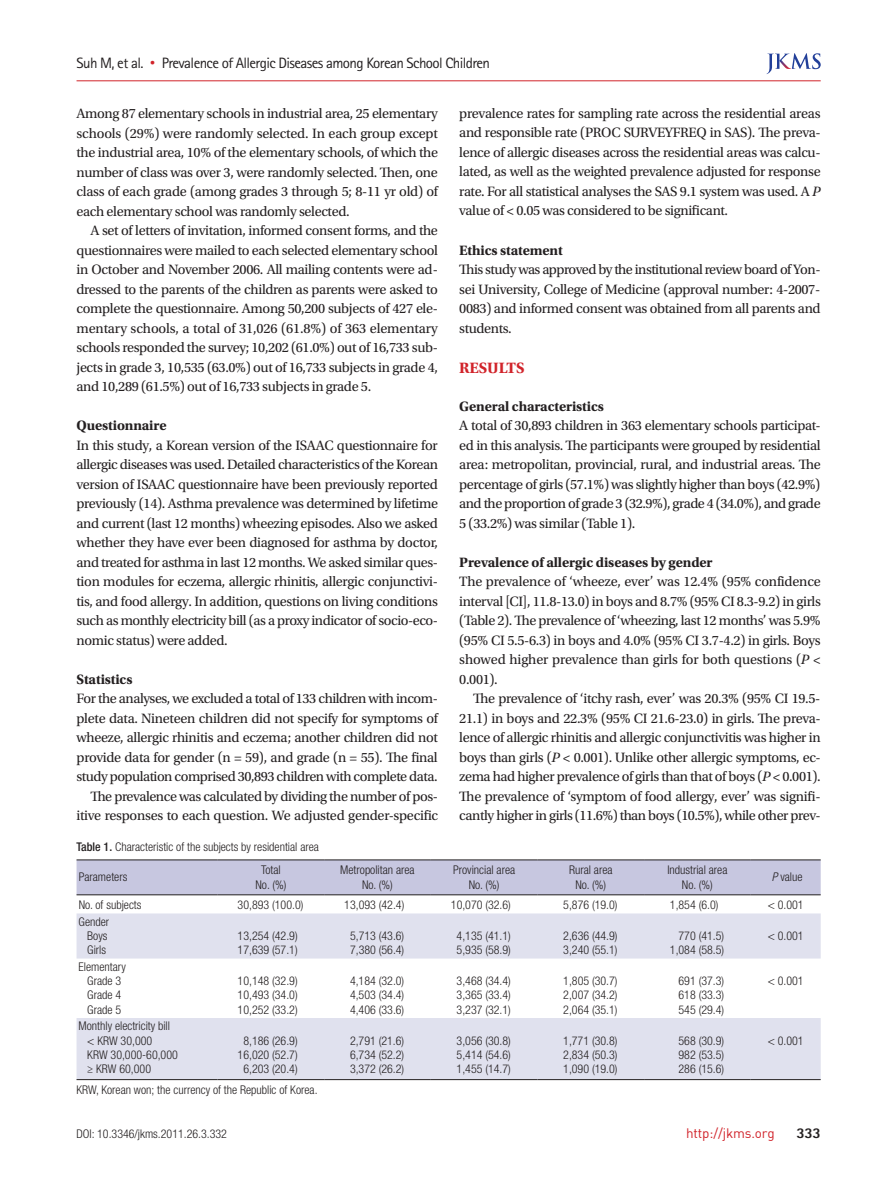
<style>
.page{position:relative;width:893px;height:1191px;background:#fff}
.page>*{position:absolute;margin:0;border:0;box-sizing:border-box;transform-origin:0 0}
.t1{font:700 15.75px "Utopia Std";letter-spacing:-.01em;color:#d1232a}
.t2{font:15px "Rotis Sans Serif Std";letter-spacing:-.04em;color:#231f20}
.t3{font:800 15px "Rotis Sans Serif Std";color:#231f20}
.t4{font:14.25px/19.5px "Utopia Std";letter-spacing:-.025em;color:#231f20;text-align:justify}
.t5{font:700 14.25px "Utopia Std";letter-spacing:-.01em;color:#231f20}
.t6{font:13.5px "Dinreg";letter-spacing:-.01em;color:#d1232a}
.t7{font:300 condensed 12px/14.4px "Helvetica Neue LT Std";color:#231f20;text-align:justify}
.s1{font-family:"Dotum";color:#d1232a}
.s2{font-style:italic}
.s3{font-weight:500}
</style>
<div class="page">
<hr style="left:77px;top:80px;width:744px;height:1px;background:#d1232a">
<svg style="left:766px;top:53px;width:55px;height:21px"></svg>
<div style="left:77px;top:860px;width:744px;height:34px;background:#c7c7e0"></div>
<svg style="left:77px;top:913px;width:744px;height:166px;fill:#e0e1ee"></svg>
<hr style="left:77px;top:859px;width:141px;height:1px;background:#231f20">
<hr style="left:218px;top:859px;width:106px;height:1px;background:#231f20">
<hr style="left:324px;top:859px;width:107px;height:1px;background:#231f20">
<hr style="left:431px;top:859px;width:106px;height:1px;background:#231f20">
<hr style="left:537px;top:859px;width:107px;height:1px;background:#231f20">
<hr style="left:644px;top:859px;width:107px;height:1px;background:#231f20">
<hr style="left:751px;top:859px;width:70px;height:1px;background:#231f20">
<hr style="left:77px;top:894px;width:141px;height:1px;background:#231f20">
<hr style="left:218px;top:894px;width:106px;height:1px;background:#231f20">
<hr style="left:324px;top:894px;width:107px;height:1px;background:#231f20">
<hr style="left:431px;top:894px;width:106px;height:1px;background:#231f20">
<hr style="left:537px;top:894px;width:107px;height:1px;background:#231f20">
<hr style="left:644px;top:894px;width:107px;height:1px;background:#231f20">
<hr style="left:751px;top:894px;width:70px;height:1px;background:#231f20">
<hr style="left:77px;top:1079px;width:141px;height:1px;background:#231f20">
<hr style="left:218px;top:1079px;width:106px;height:1px;background:#231f20">
<hr style="left:324px;top:1079px;width:107px;height:1px;background:#231f20">
<hr style="left:431px;top:1079px;width:106px;height:1px;background:#231f20">
<hr style="left:537px;top:1079px;width:107px;height:1px;background:#231f20">
<hr style="left:644px;top:1079px;width:107px;height:1px;background:#231f20">
<hr style="left:751px;top:1079px;width:70px;height:1px;background:#231f20">
<p class="t2" style="left:77px;top:54px;width:415px">Suh M, et al. <span class="s1">•</span> Prevalence of Allergic Diseases among Korean School Children</p>
<p class="t4" style="left:77px;top:104px;width:363px">Among 87 elementary schools in industrial area, 25 elementary schools (29%) were randomly selected. In each group except the industrial area, 10% of the elementary schools, of which the number of class was over 3, were randomly selected. Then, one class of each grade (among grades 3 through 5; 8-11 yr old) of each elementary school was randomly selected.</p>
<p class="t4" style="left:77px;top:221px;width:363px;text-indent:14px">A set of letters of invitation, informed consent forms, and the questionnaires were mailed to each selected elementary school in October and November 2006. All mailing contents were ad&shy;dressed to the parents of the children as parents were asked to complete the questionnaire. Among 50,200 subjects of 427 ele&shy;mentary schools, a total of 31,026 (61.8%) of 363 elementary schools responded the survey; 10,202 (61.0%) out of 16,733 sub&shy;jects in grade 3, 10,535 (63.0%) out of 16,733 subjects in grade 4, and 10,289 (61.5%) out of 16,733 subjects in grade 5.</p>
<p class="t5" style="left:77px;top:417px;width:92px">Questionnaire</p>
<p class="t4" style="left:77px;top:435px;width:363px">In this study, a Korean version of the ISAAC questionnaire for allergic diseases was used. Detailed characteristics of the Korean version of ISAAC questionnaire have been previously reported previously (14). Asthma prevalence was determined by lifetime and current (last 12 months) wheezing episodes. Also we asked whether they have ever been diagnosed for asthma by doctor, and treated for asthma in last 12 months. We asked similar ques&shy;tion modules for eczema, allergic rhinitis, allergic conjunctivi&shy;tis, and food allergy. In addition, questions on living conditions such as monthly electricity bill (as a proxy indicator of socio-eco&shy;nomic status) were added.</p>
<p class="t5" style="left:77px;top:671px;width:57px">Statistics</p>
<p class="t4" style="left:77px;top:689px;width:363px;text-align:right">For the analyses, we excluded a total of 133 children with incom&shy;plete data. Nineteen children did not specify for symptoms of wheeze, allergic rhinitis and eczema; another children did not provide data for gender (n = 59), and grade (n = 55). The final study population comprised 30,893 children with complete data.<br>The prevalence was calculated by dividing the number of pos&shy;itive responses to each question. We adjusted gender-specific</p>
<p class="t4" style="left:459px;top:104px;width:363px">prevalence rates for sampling rate across the residential areas and responsible rate (PROC SURVEYFREQ in SAS). The preva&shy;lence of allergic diseases across the residential areas was calcu&shy;lated, as well as the weighted prevalence adjusted for response rate. For all statistical analyses the SAS 9.1 system was used. A <span class="s2">P </span>value of &lt; 0.05 was considered to be significant.</p>
<p class="t5" style="left:459px;top:242px;width:105px">Ethics statement</p>
<p class="t4" style="left:459px;top:260px;width:363px">This study was approved by the institutional review board of Yon&shy;sei University, College of Medicine (approval number: 4-2007- 0083) and informed consent was obtained from all parents and students.</p>
<p class="t1" style="left:459px;top:358px;width:67px">RESULTS</p>
<p class="t5" style="left:459px;top:398px;width:146px">General characteristics</p>
<p class="t4" style="left:459px;top:416px;width:363px">A total of 30,893 children in 363 elementary schools participat&shy;ed in this analysis. The participants were grouped by residential area: metropolitan, provincial, rural, and industrial areas. The percentage of girls (57.1%) was slightly higher than boys (42.9%) and the proportion of grade 3 (32.9%), grade 4 (34.0%), and grade 5 (33.2%) was similar (Table 1).</p>
<p class="t5" style="left:459px;top:554px;width:255px">Prevalence of allergic diseases by gender</p>
<p class="t4" style="left:459px;top:572px;width:363px">The prevalence of ‘wheeze, ever’ was 12.4% (95% confidence interval [CI], 11.8-13.0) in boys and 8.7% (95% CI 8.3-9.2) in girls (Table 2). The prevalence of ‘wheezing, last 12 months’ was 5.9% (95% CI 5.5-6.3) in boys and 4.0% (95% CI 3.7-4.2) in girls. Boys showed higher prevalence than girls for both questions (<span class="s2">P</span> &lt; 0.001).</p>
<p class="t4" style="left:459px;top:689px;width:363px;text-indent:14px">The prevalence of ‘itchy rash, ever’ was 20.3% (95% CI 19.5- 21.1) in boys and 22.3% (95% CI 21.6-23.0) in girls. The preva&shy;lence of allergic rhinitis and allergic conjunctivitis was higher in boys than girls (<span class="s2">P</span> &lt; 0.001). Unlike other allergic symptoms, ec&shy;zema had higher prevalence of girls than that of boys (<span class="s2">P</span> &lt; 0.001).<br>The prevalence of ‘symptom of food allergy, ever’ was signifi&shy;cantly higher in girls (11.6%) than boys (10.5%), while other prev-</p>
<p class="t7" style="left:77px;top:839px;width:244px"><span class="s3">Table 1.</span> Characteristic of the subjects by residential area</p>
<p class="t7" style="left:79px;top:869px;width:50px">Parameters</p>
<p class="t7" style="left:255px;top:862px;width:32px;text-align:center">Total<br>No. (%)</p>
<p class="t7" style="left:340px;top:862px;width:76px;text-align:center">Metropolitan area<br>No. (%)</p>
<p class="t7" style="left:453px;top:862px;width:64px;text-align:center">Provincial area<br>No. (%)</p>
<p class="t7" style="left:569px;top:862px;width:45px;text-align:center">Rural area<br>No. (%)</p>
<p class="t7" style="left:667px;top:862px;width:62px;text-align:center">Industrial area<br>No. (%)</p>
<p class="t7" style="left:772px;top:869px;width:32px"><span class="s2">P</span> value</p>
<p class="t7" style="left:79px;top:897px;width:64px">No. of subjects</p>
<p class="t7" style="left:238px;top:897px;width:67px">30,893 (100.0)</p>
<p class="t7" style="left:344px;top:897px;width:62px">13,093 (42.4)</p>
<p class="t7" style="left:451px;top:897px;width:62px">10,070 (32.6)</p>
<p class="t7" style="left:563px;top:897px;width:56px">5,876 (19.0)</p>
<p class="t7" style="left:670px;top:897px;width:50px">1,854 (6.0)</p>
<p class="t7" style="left:768px;top:897px;width:37px">&lt; 0.001</p>
<p class="t7" style="left:79px;top:914px;width:32px;text-align:center">Gender<br>Boys<br>Girls</p>
<p class="t7" style="left:238px;top:928px;width:62px">13,254 (42.9)<br>17,639 (57.1)</p>
<p class="t7" style="left:350px;top:928px;width:56px">5,713 (43.6)<br>7,380 (56.4)</p>
<p class="t7" style="left:457px;top:928px;width:56px">4,135 (41.1)<br>5,935 (58.9)</p>
<p class="t7" style="left:563px;top:928px;width:56px">2,636 (44.9)<br>3,240 (55.1)</p>
<p class="t7" style="left:670px;top:928px;width:56px;text-align:right">770 (41.5)<br>1,084 (58.5)</p>
<p class="t7" style="left:768px;top:928px;width:37px">&lt; 0.001</p>
<p class="t7" style="left:79px;top:959px;width:49px;text-align:center">Elementary<br>Grade 3<br>Grade 4<br>Grade 5</p>
<p class="t7" style="left:238px;top:973px;width:62px">10,148 (32.9)<br>10,493 (34.0)<br>10,252 (33.2)</p>
<p class="t7" style="left:350px;top:973px;width:56px">4,184 (32.0)<br>4,503 (34.4)<br>4,406 (33.6)</p>
<p class="t7" style="left:457px;top:973px;width:56px">3,468 (34.4)<br>3,365 (33.4)<br>3,237 (32.1)</p>
<p class="t7" style="left:563px;top:973px;width:56px">1,805 (30.7)<br>2,007 (34.2)<br>2,064 (35.1)</p>
<p class="t7" style="left:678px;top:973px;width:47px">691 (37.3)<br>618 (33.3)<br>545 (29.4)</p>
<p class="t7" style="left:768px;top:973px;width:37px">&lt; 0.001</p>
<p class="t7" style="left:87px;top:1018px;width:92px;text-align:left;text-indent:-9px">Monthly electricity bill &lt; KRW 30,000<br>KRW 30,000-60,000 ≥ KRW 60,000</p>
<p class="t7" style="left:238px;top:1033px;width:62px;text-align:center">8,186 (26.9)<br>16,020 (52.7)<br>6,203 (20.4)</p>
<p class="t7" style="left:350px;top:1033px;width:56px">2,791 (21.6)<br>6,734 (52.2)<br>3,372 (26.2)</p>
<p class="t7" style="left:457px;top:1033px;width:56px">3,056 (30.8)<br>5,414 (54.6)<br>1,455 (14.7)</p>
<p class="t7" style="left:563px;top:1033px;width:56px">1,771 (30.8)<br>2,834 (50.3)<br>1,090 (19.0)</p>
<p class="t7" style="left:678px;top:1033px;width:47px">568 (30.9)<br>982 (53.5)<br>286 (15.6)</p>
<p class="t7" style="left:768px;top:1033px;width:37px">&lt; 0.001</p>
<p class="t7" style="left:76px;top:1082px;width:243px">KRW, Korean won; the currency of the Republic of Korea.</p>
<p class="t7" style="left:77px;top:1126px;width:152px">DOI: 10.3346/jkms.2011.26.3.332</p>
<p class="t6" style="left:686px;top:1124px;width:90px">http://jkms.org</p>
<p class="t3" style="left:796px;top:1123px;width:26px">333</p>
</div>
